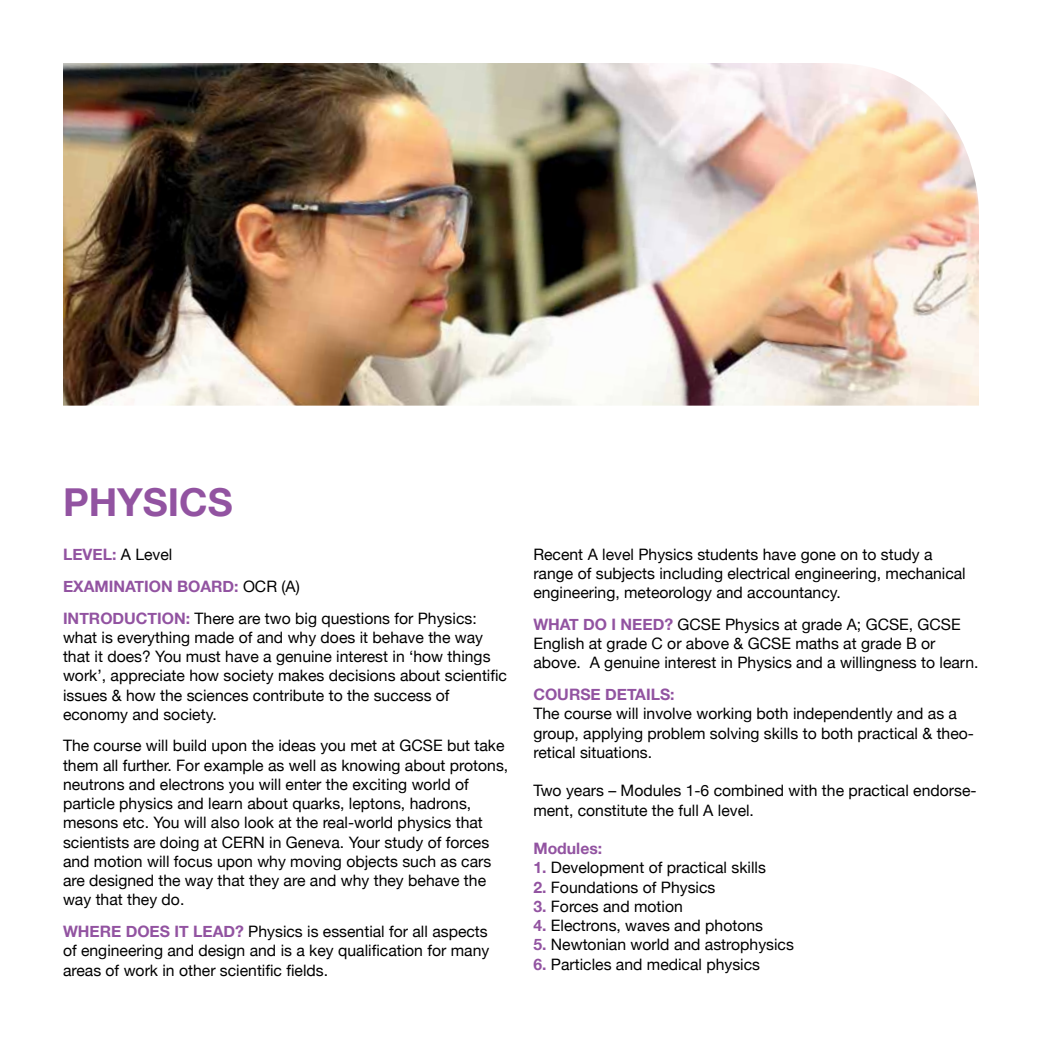
<style>
.page{position:relative;width:1042px;height:1042px;background:#fff}
.page>*{position:absolute;margin:0;border:0;box-sizing:border-box;transform-origin:0 0}
.t1{font:700 38.5px "Helvetica Neue";color:#9253a1}
.t2{font:15.75px/19.2px "Helvetica Neue";color:#000}
.t3{font:700 15.75px/31.7px "Helvetica Neue";color:#9253a1}
.s1{font-weight:400;color:#000}
.s2{font-weight:700;color:#9253a1}
</style>
<div class="page">
<img style="left:63px;top:63px;width:916px;height:343px">
<h1 class="t1" style="left:63px;top:472px;width:171px">PHYSICS</h1>
<p class="t3" style="left:63px;top:539px;width:111px">LEVEL: <span class="s1">A Level<br></span>EXAM</p>
<p class="t3" style="left:109px;top:571px;width:16px">INAT</p>
<p class="t3" style="left:144px;top:571px;width:157px">ION BOARD: <span class="s1">OCR (A)</span></p>
<p class="t3" style="left:63px;top:602px;width:39px">INTRODU</p>
<p class="t2" style="left:63px;top:609px;width:445px;text-indent:73px"><span class="s2">CTION:</span> There are two big questions for Physics: what is everything made of and why does it behave the way that it does? You must have a genuine interest in ‘how things work’, appreciate how society makes decisions about scientific issues &amp; how the sciences contribute to the success of economy and society.</p>
<p class="t2" style="left:63px;top:737px;width:447px">The course will build upon the ideas you met at GCSE but take them all further. For example as well as knowing about protons, neutrons and electrons you will enter the exciting world of particle physics and learn about quarks, leptons, hadrons, mesons etc. You will also look at the real-world physics that scientists are doing at CERN in Geneva. Your study of forces and motion will focus upon why moving objects such as cars are designed the way that they are and why they behave the way that they do.</p>
<p class="t3" style="left:63px;top:916px;width:38px">WHERE</p>
<p class="t3" style="left:126px;top:916px;width:12px">DOES</p>
<p class="t2" style="left:63px;top:923px;width:428px;text-align:justify;text-indent:111px"><span class="s2">IT LEAD?</span> Physics is essential for all aspects of engineering and design and is a key qualification for many areas of work in other scientific fields.</p>
<p class="t2" style="left:533px;top:545px;width:434px">Recent A level Physics students have gone on to study a range of subjects including electrical engineering, mechanical engineering, meteorology and accountancy.</p>
<p class="t3" style="left:533px;top:609px;width:111px">WHAT DO I NEED</p>
<p class="t2" style="left:533px;top:615px;width:447px;text-indent:131px"><span class="s2">?</span> GCSE Physics at grade A; GCSE, GCSE<br>English at grade C or above &amp; GCSE maths at grade B or above. A genuine interest in Physics and a willingness to learn.</p>
<p class="t3" style="left:533px;top:679px;width:24px">COURSE</p>
<p class="t3" style="left:605px;top:679px;width:71px">DETAILS:</p>
<p class="t2" style="left:533px;top:705px;width:442px">The course will involve working both independently and as a group, applying problem solving skills to both practical &amp; theo&shy;retical situations.</p>
<p class="t2" style="left:533px;top:782px;width:445px">Two years – Modules 1-6 combined with the practical endorse&shy;ment, constitute the full A level.</p>
<p class="t3" style="left:533px;top:833px;width:70px">MODULES:</p>
<p class="t2" style="left:533px;top:859px;width:234px"><span class="s2">1.</span> Development of practical skills</p>
<p class="t2" style="left:533px;top:878px;width:184px"><span class="s2">2.</span> Foundations of Physics</p>
<p class="t2" style="left:533px;top:897px;width:151px"><span class="s2">3.</span> Forces and motion</p>
<p class="t2" style="left:533px;top:917px;width:231px"><span class="s2">4.</span> Electrons, waves and photons</p>
<p class="t2" style="left:533px;top:936px;width:262px"><span class="s2">5.</span> Newtonian world and astrophysics</p>
<p class="t2" style="left:533px;top:955px;width:228px"><span class="s2">6.</span> Particles and medical physics</p>
</div>
